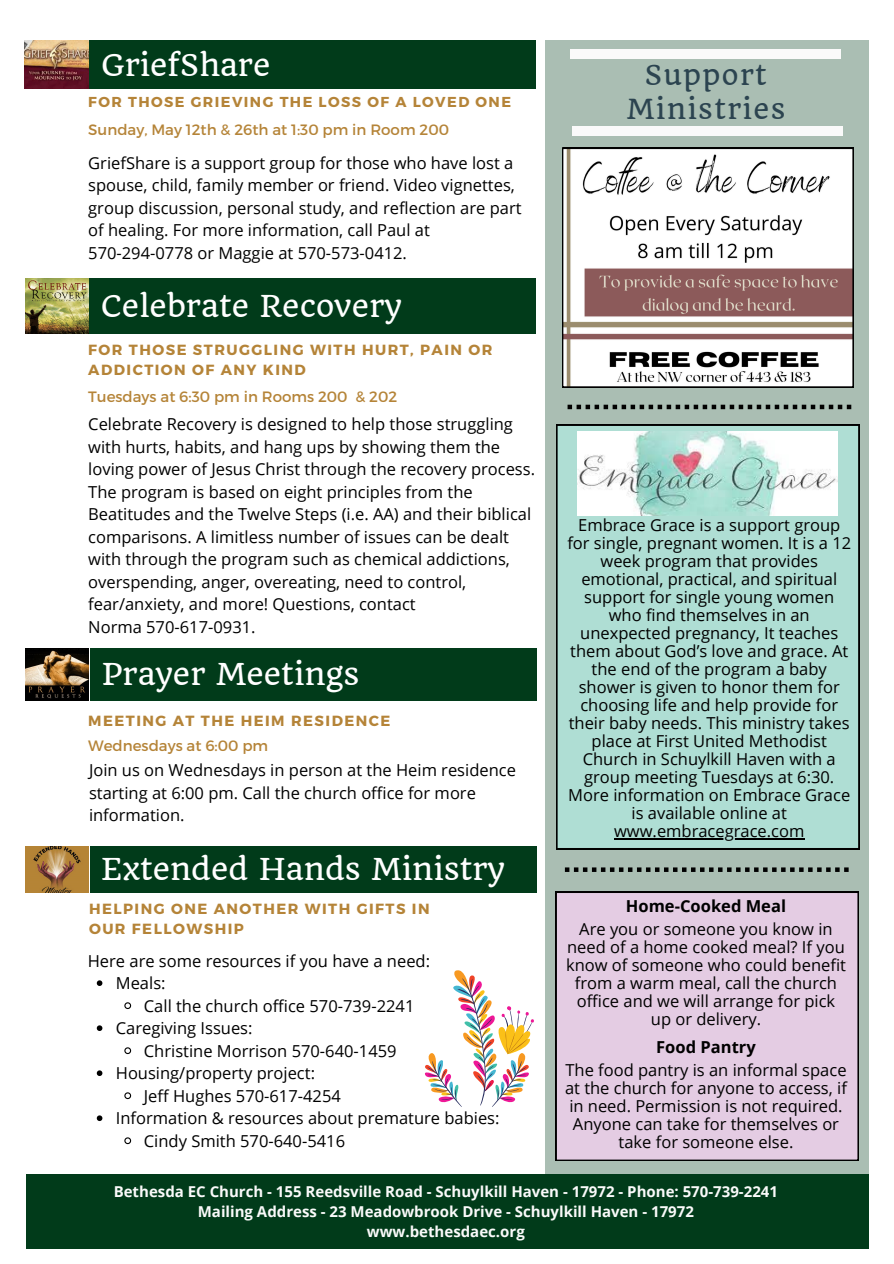
<style>
.page{position:relative;width:894px;height:1264px;background:#fff}
.page>*{position:absolute;margin:0;border:0;box-sizing:border-box;transform-origin:0 0}
.t1{font:29.4px "Quando";color:#fff}
.t2{font:27px/33.8px "Quando";letter-spacing:.05em;color:#2c4450;text-align:center}
.t3{font:16.5px/18px "Open Sans";color:#000}
.t4{font:700 16.5px "Open Sans";color:#000}
.t5{font:700 15px/20.2px "Open Sans";color:#fafafa;text-align:center}
.t6{font:15px "Montserrat";color:#b58438}
.t7{font:700 14.7px/20px "Montserrat";letter-spacing:.1em;color:#b58438}
.t8{font:700 14.4px "Montserrat";letter-spacing:.1em;color:#b58438}
</style>
<div class="page">
<div style="left:545px;top:40px;width:323px;height:1134px;background:#aabeb3"></div>
<div style="left:570px;top:50px;width:270px;height:9px;background:#fafafa"></div>
<div style="left:572px;top:127px;width:270px;height:9px;background:#fafafa"></div>
<div style="left:25px;top:1174px;width:843px;height:74px;background:#013b1a"></div>
<img style="left:24px;top:40px;width:65px;height:49px">
<img style="left:25px;top:279px;width:64px;height:55px">
<img style="left:25px;top:649px;width:63px;height:51px">
<div style="left:90px;top:279px;width:446px;height:55px;background:#013b1a"></div>
<div style="left:90px;top:648px;width:446px;height:52px;background:#013b1a"></div>
<div style="left:90px;top:846px;width:446px;height:47px;background:#013b1a"></div>
<img style="left:25px;top:846px;width:63px;height:46px">
<div style="left:89px;top:40px;width:447px;height:49px;background:#013b1a"></div>
<div style="left:555px;top:891px;width:303px;height:269px;background:#e4cce3"></div>
<div style="left:556px;top:425px;width:303px;height:424px;background:#afded4"></div>
<img style="left:577px;top:431px;width:260px;height:84px">
<svg style="left:567px;top:405px;width:284px;height:4px"></svg>
<svg style="left:564px;top:867px;width:284px;height:5px"></svg>
<svg style="left:562px;top:148px;width:291px;height:239px;background:#d0c6c4"></svg>
<svg style="left:424px;top:970px;width:109px;height:136px"></svg>
<svg style="left:97px;top:980px;width:5px;height:5px"></svg>
<svg style="left:124px;top:1002px;width:8px;height:7px"></svg>
<svg style="left:97px;top:1025px;width:5px;height:5px"></svg>
<svg style="left:124px;top:1047px;width:8px;height:7px"></svg>
<svg style="left:97px;top:1070px;width:5px;height:5px"></svg>
<svg style="left:124px;top:1092px;width:8px;height:7px"></svg>
<svg style="left:97px;top:1115px;width:5px;height:5px"></svg>
<svg style="left:124px;top:1137px;width:8px;height:7px"></svg>
<hr style="left:614px;top:838px;width:190px;height:1px;background:#000">
<p class="t1" style="left:101px;top:47px;width:171px">GriefShare</p>
<p class="t8" style="left:88px;top:92px;width:424px">FOR THOSE GRIEVING THE LOSS OF A LOVED ONE</p>
<p class="t6" style="left:88px;top:119px;width:362px">Sunday, May 12th &amp; 26th at 1:30 pm in Room 200</p>
<p class="t3" style="left:88px;top:151px;width:434px;line-height:22.5px">GriefShare is a support group for those who have lost a spouse, child, family member or friend. Video vignettes, group discussion, personal study, and reflection are part of healing. For more information, call Paul at 570-294-0778 or Maggie at 570-573-0412.</p>
<p class="t1" style="left:101px;top:288px;width:302px">Celebrate Recovery</p>
<h3 class="t7" style="left:88px;top:339px;width:405px">FOR THOSE STRUGGLING WITH HURT, PAIN OR<br>ADDICTION OF ANY KIND</h3>
<h3 class="t6" style="left:88px;top:386px;width:310px">Tuesdays at 6:30 pm in Rooms 200 &amp; 202</h3>
<p class="t3" style="left:88px;top:412px;width:448px;line-height:22.5px">Celebrate Recovery is designed to help those struggling with hurts, habits, and hang ups by showing them the loving power of Jesus Christ through the recovery process.<br>The program is based on eight principles from the Beatitudes and the Twelve Steps (i.e. AA) and their biblical comparisons. A limitless number of issues can be dealt with through the program such as chemical addictions, overspending, anger, overeating, need to control, fear/anxiety, and more! Questions, contact<br>Norma 570-617-0931.</p>
<h3 class="t1" style="left:102px;top:655px;width:259px">Prayer Meetings</h3>
<h3 class="t7" style="left:88px;top:709px;width:303px">MEETING AT THE HEIM RESIDENCE</h3>
<p class="t6" style="left:88px;top:736px;width:181px">Wednesdays at 6:00 pm</p>
<h1 class="t3" style="left:89px;top:758px;width:428px;line-height:22.5px">Join us on Wednesdays in person at the Heim residence starting at 6:00 pm. Call the church office for more information.</h1>
<p class="t1" style="left:101px;top:851px;width:405px">Extended Hands Ministry</p>
<h1 class="t7" style="left:89px;top:898px;width:342px">HELPING ONE ANOTHER WITH GIFTS IN</h1>
<p class="t7" style="left:89px;top:918px;width:156px">OUR FELLOWSHIP</p>
<p class="t3" style="left:88px;top:951px;width:344px">Here are some resources if you have a need:</p>
<h3 class="t3" style="left:116px;top:973px;width:51px">Meals:</h3>
<h2 class="t3" style="left:144px;top:996px;width:272px">Call the church office 570-739-2241</h2>
<h3 class="t3" style="left:116px;top:1018px;width:138px">Caregiving Issues:</h3>
<h2 class="t3" style="left:144px;top:1041px;width:254px">Christine Morrison 570-640-1459</h2>
<h3 class="t3" style="left:116px;top:1063px;width:201px">Housing/property project:</h3>
<p class="t3" style="left:144px;top:1086px;width:198px">Jeff Hughes 570-617-4254</p>
<h3 class="t3" style="left:116px;top:1108px;width:385px">Information &amp; resources about premature babies:</h3>
<h3 class="t3" style="left:144px;top:1131px;width:203px">Cindy Smith 570-640-5416</h3>
<h3 class="t2" style="left:626px;top:58px;width:160px">Support<br>Ministries</h3>
<p class="t3" style="left:567px;top:515px;width:285px;text-align:center">Embrace Grace is a support group for single, pregnant women. It is a 12 week program that provides emotional, practical, and spiritual support for single young women who find themselves in an unexpected pregnancy, It teaches them about God’s love and grace. At the end of the program a baby shower is given to honor them for choosing life and help provide for their baby needs. This ministry takes place at First United Methodist<br>Church in Schuylkill Haven with a group meeting Tuesdays at 6:30.<br>More information on Embrace Grace is available online at</p>
<p class="t3" style="left:614px;top:821px;width:192px">www.embracegrace.com</p>
<p class="t4" style="left:625px;top:894px;width:162px">Home-Cooked Meal</p>
<p class="t3" style="left:566px;top:919px;width:281px;text-align:center">Are you or someone you know in need of a home cooked meal? If you know of someone who could benefit from a warm meal, call the church office and we will arrange for pick up or delivery.</p>
<p class="t4" style="left:656px;top:1035px;width:101px">Food Pantry</p>
<p class="t3" style="left:565px;top:1060px;width:283px;text-align:center">The food pantry is an informal space at the church for anyone to access, if in need. Permission is not required.<br>Anyone can take for themselves or take for someone else.</p>
<h1 class="t5" style="left:114px;top:1180px;width:665px">Bethesda EC Church - 155 Reedsville Road - Schuylkill Haven - 17972 - Phone: 570-739-2241<br>Mailing Address - 23 Meadowbrook Drive - Schuylkill Haven - 17972<br>www.bethesdaec.org</h1>
</div>
